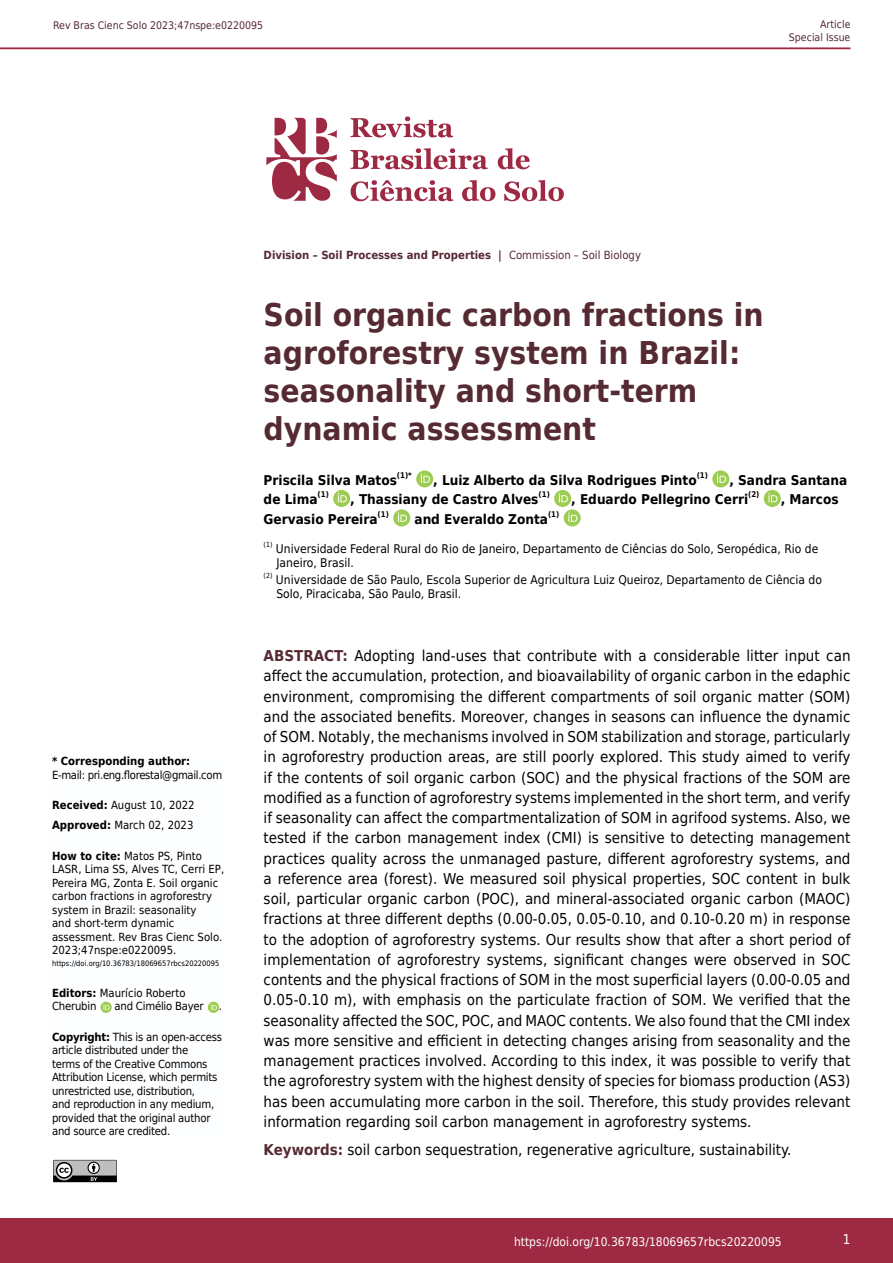
<style>
.page{position:relative;width:893px;height:1263px;background:#fff}
.page>*{position:absolute;margin:0;border:0;box-sizing:border-box;transform-origin:0 0}
.t1{font:700 31.5px/37.8px "DejaVu Sans Condensed";color:#562a32}
.t2{font:15px/20.2px "DejaVu Sans Condensed";color:#000;text-align:justify}
.t3{font:700 13.5px "DejaVu Sans Condensed";color:#000}
.t4{font:13.5px "DejaVu Sans Condensed";color:#fff}
.t5{font:12px/14.4px "DejaVu Sans Condensed";color:#000}
.t6{font:12px "DejaVu Sans Condensed";color:#fff}
.t7{font:11.25px/13.5px "DejaVu Sans Condensed";color:#000}
.t8{font:11.25px/13.5px "DejaVu Sans Condensed";letter-spacing:-.02em;color:#000}
.t9{font:700 11.25px "DejaVu Sans Condensed";color:#562a32}
.t10{font:700 11.25px "DejaVu Sans Condensed";color:#000}
.t11{font:10.5px/12.6px "DejaVu Sans Condensed";color:#562a32;text-align:right}
.t12{font:700 7.8px "DejaVu Sans Condensed";color:#000}
.t13{font:7.5px "DejaVu Sans Condensed";color:#000}
.t14{font:6.9px "DejaVu Sans Condensed";color:#000}
.s1{font-weight:400}
.s2{font-weight:700}
.s3{font-weight:700;color:#562a32}
</style>
<div class="page">
<hr style="left:0;top:47px;width:850px;height:2px;background:#9e2943">
<svg style="left:53px;top:1160px;width:64px;height:22px"></svg>
<div style="left:0;top:1218px;width:893px;height:45px;background:#9e2943"></div>
<svg style="left:100px;top:1002px;width:12px;height:11px"></svg>
<svg style="left:103px;top:1004px;width:7px;height:6px"></svg>
<div style="left:208px;top:1002px;width:11px;height:11px;background:#9ccc51;border-radius:50%"></div>
<svg style="left:211px;top:1004px;width:6px;height:6px"></svg>
<div style="left:416px;top:470px;width:17px;height:17px;background:#9ccc51;border-radius:50%"></div>
<svg style="left:421px;top:473px;width:9px;height:10px"></svg>
<div style="left:712px;top:470px;width:17px;height:17px;background:#9ccc51;border-radius:50%"></div>
<svg style="left:717px;top:473px;width:9px;height:10px"></svg>
<svg style="left:333px;top:490px;width:17px;height:17px"></svg>
<svg style="left:338px;top:493px;width:9px;height:9px"></svg>
<svg style="left:554px;top:490px;width:17px;height:17px"></svg>
<svg style="left:559px;top:493px;width:9px;height:9px"></svg>
<div style="left:764px;top:490px;width:17px;height:17px;background:#9ccc51;border-radius:50%"></div>
<svg style="left:768px;top:493px;width:9px;height:9px"></svg>
<div style="left:393px;top:509px;width:17px;height:17px;background:#9ccc51;border-radius:50%"></div>
<svg style="left:398px;top:512px;width:9px;height:10px"></svg>
<div style="left:564px;top:509px;width:17px;height:17px;background:#9ccc51;border-radius:50%"></div>
<svg style="left:568px;top:512px;width:9px;height:10px"></svg>
<svg style="left:266px;top:116px;width:298px;height:86px"></svg>
<p class="t11" style="left:53px;top:19px;width:211px">Rev Bras Cienc Solo 2023;47nspe:e0220095</p>
<p class="t9" style="left:264px;top:246px;width:379px">Division – Soil Processes and Properties | <span class="s1">Commission – Soil Biology</span></p>
<p class="t11" style="left:789px;top:18px;width:63px">Article<br>Special Issue</p>
<p class="t10" style="left:52px;top:752px;width:140px">* Corresponding author:</p>
<p class="t8" style="left:52px;top:768px;width:172px">E-mail: pri.eng.florestal@gmail.com</p>
<p class="t7" style="left:52px;top:795px;width:144px;line-height:20px"><span class="s2">Received:</span> August 10, 2022<br><span class="s2">Approved:</span> March 02, 2023</p>
<p class="t7" style="left:52px;top:849px;width:174px"><span class="s2">How to cite:</span> Matos PS, Pinto<br>LASR, Lima SS, Alves TC, Cerri EP,<br>Pereira MG, Zonta E. Soil organic carbon fractions in agroforestry system in Brazil: seasonality<br>and short-term dynamic assessment. Rev Bras Cienc Solo.<br>2023;47nspe:e0220095.</p>
<p class="t13" style="left:52px;top:958px;width:169px">https://doi.org/10.36783/18069657rbcs20220095</p>
<p class="t7" style="left:52px;top:986px;width:135px"><span class="s2">Editors:</span> Maurício Roberto<br>Cherubin</p>
<p class="t8" style="left:115px;top:999px;width:91px">and Cimélio Bayer</p>
<p class="t8" style="left:219px;top:999px;width:5px">.</p>
<p class="t8" style="left:52px;top:1030px;width:172px"><span class="s2">Copyright:</span> This is an open-access article distributed under the<br>terms of the Creative Commons<br>Attribution License, which permits unrestricted use, distribution,<br>and reproduction in any medium, provided that the original author and source are credited.</p>
<h1 class="t1" style="left:264px;top:295px;width:501px">Soil organic carbon fractions in agroforestry system in Brazil: seasonality and short-term dynamic assessment</h1>
<p class="t3" style="left:264px;top:469px;width:135px">Priscila Silva Matos</p>
<p class="t12" style="left:397px;top:469px;width:17px">(1)*</p>
<p class="t3" style="left:433px;top:469px;width:265px">, Luiz Alberto da Silva Rodrigues Pinto</p>
<p class="t12" style="left:697px;top:469px;width:13px">(1)</p>
<p class="t3" style="left:729px;top:469px;width:119px">, Sandra Santana</p>
<p class="t3" style="left:264px;top:488px;width:55px">de Lima</p>
<p class="t12" style="left:318px;top:488px;width:13px">(1)</p>
<p class="t3" style="left:350px;top:488px;width:190px">, Thassiany de Castro Alves</p>
<p class="t12" style="left:539px;top:488px;width:13px">(1)</p>
<p class="t3" style="left:571px;top:488px;width:178px">, Eduardo Pellegrino Cerri</p>
<p class="t12" style="left:748px;top:488px;width:13px">(2)</p>
<p class="t3" style="left:781px;top:488px;width:59px">, Marcos</p>
<p class="t3" style="left:264px;top:508px;width:115px">Gervasio Pereira</p>
<p class="t12" style="left:378px;top:508px;width:13px">(1)</p>
<p class="t3" style="left:414px;top:508px;width:135px">and Everaldo Zonta</p>
<p class="t12" style="left:548px;top:508px;width:13px">(1)</p>
<p class="t14" style="left:264px;top:539px;width:10px">(1)</p>
<p class="t5" style="left:276px;top:541px;width:544px">Universidade Federal Rural do Rio de Janeiro, Departamento de Ciências do Solo, Seropédica, Rio de<br>Janeiro, Brasil.</p>
<p class="t14" style="left:264px;top:569px;width:10px">(2)</p>
<p class="t5" style="left:276px;top:572px;width:548px">Universidade de São Paulo, Escola Superior de Agricultura Luiz Queiroz, Departamento de Ciência do<br>Solo, Piracicaba, São Paulo, Brasil.</p>
<p class="t2" style="left:264px;top:645px;width:588px"><span class="s3">ABSTRACT:</span> Adopting land-uses that contribute with a considerable litter input can affect the accumulation, protection, and bioavailability of organic carbon in the edaphic environment, compromising the different compartments of soil organic matter (SOM) and the associated benefits. Moreover, changes in seasons can influence the dynamic of SOM. Notably, the mechanisms involved in SOM stabilization and storage, particularly in agroforestry production areas, are still poorly explored. This study aimed to verify if the contents of soil organic carbon (SOC) and the physical fractions of the SOM are modified as a function of agroforestry systems implemented in the short term, and verify if seasonality can affect the compartmentalization of SOM in agrifood systems. Also, we tested if the carbon management index (CMI) is sensitive to detecting management practices quality across the unmanaged pasture, different agroforestry systems, and a reference area (forest). We measured soil physical properties, SOC content in bulk soil, particular organic carbon (POC), and mineral-associated organic carbon (MAOC) fractions at three different depths (0.00-0.05, 0.05-0.10, and 0.10-0.20 m) in response to the adoption of agroforestry systems. Our results show that after a short period of implementation of agroforestry systems, significant changes were observed in SOC contents and the physical fractions of SOM in the most superficial layers (0.00-0.05 and 0.05-0.10 m), with emphasis on the particulate fraction of SOM. We verified that the seasonality affected the SOC, POC, and MAOC contents. We also found that the CMI index was more sensitive and efficient in detecting changes arising from seasonality and the management practices involved. According to this index, it was possible to verify that the agroforestry system with the highest density of species for biomass production (AS3) has been accumulating more carbon in the soil. Therefore, this study provides relevant information regarding soil carbon management in agroforestry systems.</p>
<p class="t2" style="left:264px;top:1140px;width:529px"><span class="s3">Keywords:</span> soil carbon sequestration, regenerative agriculture, sustainability.</p>
<p class="t6" style="left:514px;top:1231px;width:269px">https://doi.org/10.36783/18069657rbcs20220095</p>
<p class="t4" style="left:843px;top:1228px;width:9px">1</p>
</div>
